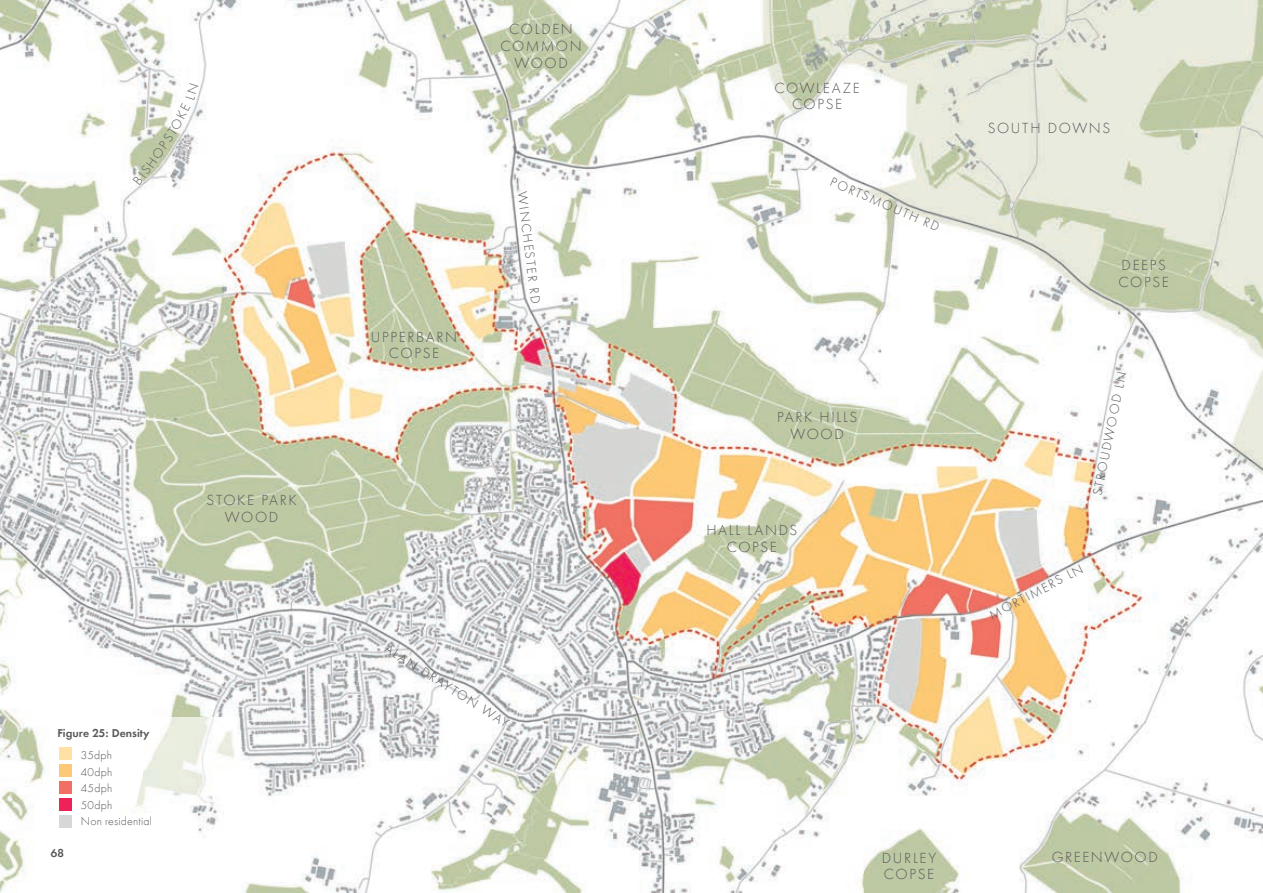
<style>
.page{position:relative;width:1263px;height:893px;background:#fff}
.page>*{position:absolute;margin:0;border:0;box-sizing:border-box;transform-origin:0 0}
.t1{font:13.5px/16.6px "Allies Morrison Futura ND";letter-spacing:.12em;color:#57585a;text-align:center}
.t2{font:12px "Allies Morrison Futura ND";color:#57585a}
.t3{font:10.5px/16.6px "Allies Morrison Futura ND";letter-spacing:.02em;color:#57585a}
.t4{font:700 10.5px "Allies Morrison Futura ND";color:#57585a}
</style>
<div class="page">
<img style="left:0;top:0;width:1263px;height:893px">
<img style="left:50px;top:717px;width:187px;height:87px">
<div style="left:59px;top:748px;width:13px;height:12px;background:#ffe1a6"></div>
<div style="left:59px;top:764px;width:13px;height:13px;background:#fec976"></div>
<div style="left:59px;top:781px;width:13px;height:12px;background:#f26f63"></div>
<div style="left:59px;top:798px;width:13px;height:12px;background:#ee2159"></div>
<div style="left:59px;top:815px;width:13px;height:12px;background:#d5d7d8"></div>
<svg style="left:133px;top:165px;width:19px;height:20px"></svg>
<svg style="left:170px;top:83px;width:29px;height:47px"></svg>
<p class="t2" style="left:143px;top:162px;width:46px;rotate:-56deg">HOPST</p>
<p class="t1" style="left:207px;top:492px;width:92px">STOKE PARK<br>WOOD</p>
<p class="t4" style="left:57px;top:726px;width:94px">Figure 25: Density</p>
<p class="t3" style="left:81px;top:747px;width:73px">35dph<br>40dph<br>45dph<br>50dph<br>Non residential</p>
<p class="t4" style="left:51px;top:846px;width:14px">68</p>
<p class="t1" style="left:500px;top:21px;width:83px">COLDEN<br>COMMON<br>WOOD</p>
<p class="t1" style="left:371px;top:329px;width:88px">UPPERBARN<br>COPSE</p>
<p class="t2" style="left:529px;top:191px;width:114px;rotate:83deg">WINCHESTER RD</p>
<p class="t2" style="left:390px;top:641px;width:145px;rotate:32deg">ALAN DRAYTON WAY</p>
<p class="t1" style="left:774px;top:80px;width:87px">COWLEAZE<br>COPSE</p>
<p class="t2" style="left:833px;top:174px;width:119px;rotate:23deg">PORTSMOUTH RD</p>
<p class="t1" style="left:777px;top:409px;width:82px">PARK HILLS<br>WOOD</p>
<p class="t1" style="left:706px;top:522px;width:93px">HALL LANDS<br>COPSE</p>
<p class="t1" style="left:988px;top:120px;width:124px">SOUTH DOWNS</p>
<p class="t1" style="left:1118px;top:257px;width:52px;text-align:left">DEEPS<br>COPSE</p>
<p class="t2" style="left:1090px;top:494px;width:128px;rotate:-79deg">STROUDWOOD LN</p>
<p class="t2" style="left:987px;top:610px;width:105px;rotate:-28deg">MORTIMERS LN</p>
<p class="t1" style="left:882px;top:849px;width:56px">DURLEY</p>
<p class="t1" style="left:1052px;top:849px;width:108px">GREENWOOD</p>
<p class="t1" style="left:884px;top:866px;width:52px">COPSE</p>
</div>
